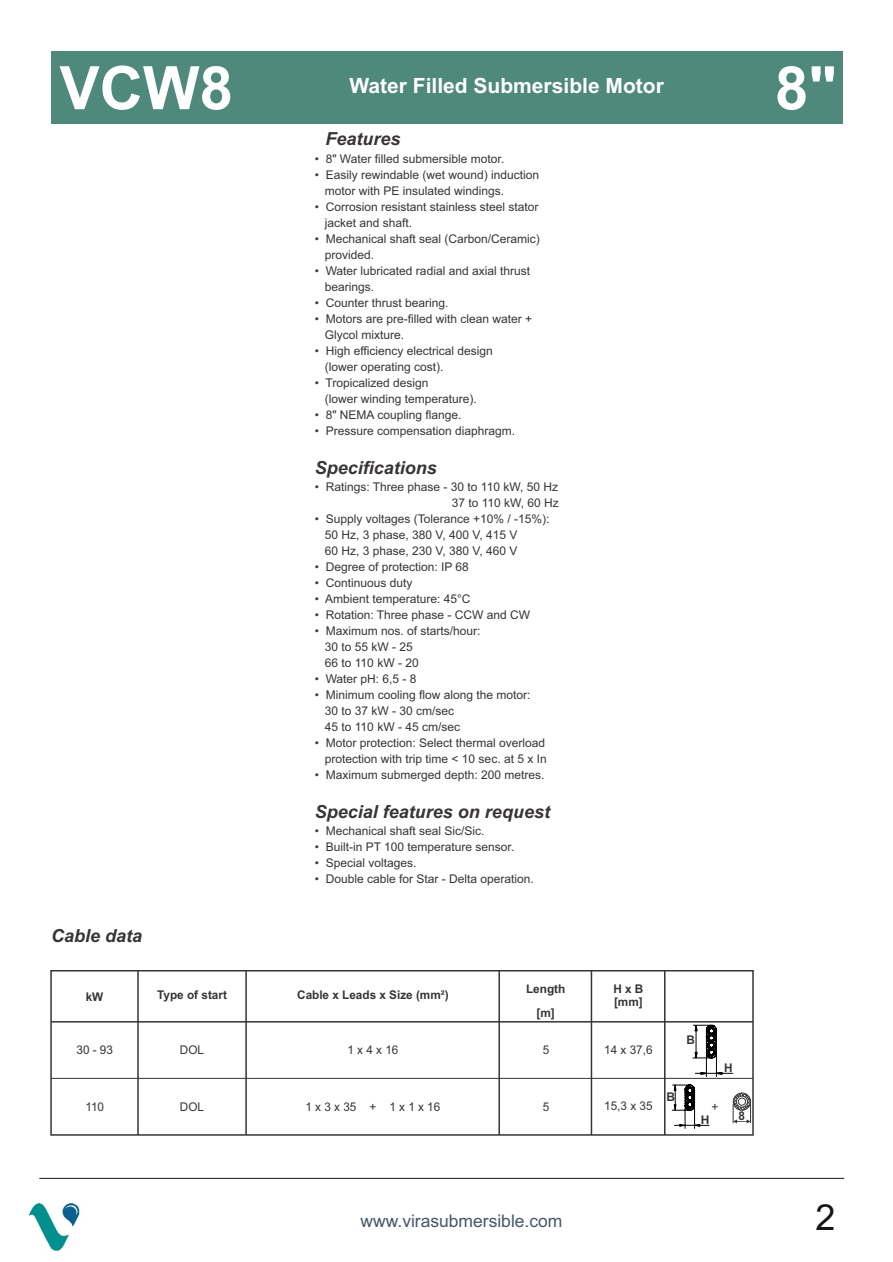
<style>
.page{position:relative;width:893px;height:1262px;background:#fff}
.page>*{position:absolute;margin:0;border:0;box-sizing:border-box;transform-origin:0 0}
.t1{font:700 60px "Arial";color:#fefefe}
.t2{font:36px "Arial";color:#151616}
.t3{font:700 21px "Arial";color:#fefefe}
.t4{font:italic 700 18px "Arial";color:#373435}
.t5{font:17.4px "Arial";color:#485667}
.t6{font:12px/16px "Arial";color:#373435}
.t7{font:700 12px/13.4px "Arial";color:#373435}
</style>
<div class="page">
<div style="left:51px;top:52px;width:791px;height:72px;background:#4e897c"></div>
<div style="left:50px;top:970px;width:703px;height:165px;border:2px solid #373435"></div>
<hr style="left:498px;top:970px;width:2px;height:165px;background:#373435">
<hr style="left:590px;top:970px;width:2px;height:165px;background:#373435">
<hr style="left:664px;top:970px;width:1px;height:165px;background:#373435">
<hr style="left:245px;top:970px;width:2px;height:165px;background:#373435">
<hr style="left:137px;top:970px;width:2px;height:165px;background:#373435">
<hr style="left:51px;top:1021px;width:702px;height:1px;background:#373435">
<hr style="left:51px;top:1078px;width:702px;height:1px;background:#373435">
<svg style="left:671px;top:1024px;width:80px;height:105px"></svg>
<img style="left:28px;top:1203px;width:52px;height:49px">
<hr style="left:39px;top:1177px;width:805px;height:1px;background:#151616">
<h1 class="t1" style="left:60px;top:65px;width:175px">VCW8</h1>
<h1 class="t1" style="left:775px;top:66px;width:63px">8"</h1>
<h3 class="t3" style="left:349px;top:78px;width:316px">Water Filled Submersible Motor</h3>
<h3 class="t4" style="left:51px;top:928px;width:93px">Cable data</h3>
<h3 class="t4" style="left:325px;top:132px;width:77px">Features</h3>
<p class="t6" style="left:315px;top:152px;width:191px">• 8" Water filled submersible motor.</p>
<p class="t6" style="left:325px;top:168px;width:216px;text-indent:-10px">• Easily rewindable (wet wound) induction motor with PE insulated windings.</p>
<p class="t6" style="left:325px;top:200px;width:215px;text-indent:-10px">• Corrosion resistant stainless steel stator jacket and shaft.</p>
<p class="t6" style="left:325px;top:232px;width:216px;text-indent:-10px">• Mechanical shaft seal (Carbon/Ceramic) provided.</p>
<p class="t6" style="left:325px;top:264px;width:207px;text-indent:-10px">• Water lubricated radial and axial thrust bearings.</p>
<p class="t6" style="left:315px;top:296px;width:135px">• Counter thrust bearing.</p>
<p class="t6" style="left:325px;top:312px;width:209px;text-indent:-10px">• Motors are pre-filled with clean water +<br>Glycol mixture.</p>
<p class="t6" style="left:325px;top:344px;width:169px;text-indent:-10px">• High efficiency electrical design (lower operating cost).</p>
<p class="t6" style="left:325px;top:376px;width:154px;text-indent:-10px">• Tropicalized design<br>(lower winding temperature).</p>
<p class="t6" style="left:315px;top:408px;width:148px">• 8" NEMA coupling flange.</p>
<p class="t6" style="left:315px;top:424px;width:202px">• Pressure compensation diaphragm.</p>
<h3 class="t4" style="left:315px;top:460px;width:124px">Specifications</h3>
<p class="t6" style="left:315px;top:480px;width:245px;text-align:right">• Ratings: Three phase - 30 to 110 kW, 50 Hz<br>37 to 110 kW, 60 Hz</p>
<p class="t6" style="left:325px;top:512px;width:226px;text-indent:-10px">• Supply voltages (Tolerance +10% / -15%):<br>50 Hz, 3 phase, 380 V, 400 V, 415 V<br>60 Hz, 3 phase, 230 V, 380 V, 460 V</p>
<p class="t6" style="left:315px;top:560px;width:156px">• Degree of protection: IP 68</p>
<p class="t6" style="left:315px;top:576px;width:99px">• Continuous duty</p>
<p class="t6" style="left:315px;top:592px;width:157px">• Ambient temperature: 45°C</p>
<p class="t6" style="left:315px;top:608px;width:217px">• Rotation: Three phase - CCW and CW</p>
<p class="t6" style="left:325px;top:624px;width:157px;text-indent:-10px">• Maximum nos. of starts/hour:<br>30 to 55 kW - 25<br>66 to 110 kW - 20</p>
<p class="t6" style="left:315px;top:672px;width:103px">• Water pH: 6,5 - 8</p>
<p class="t6" style="left:325px;top:688px;width:207px;text-indent:-10px">• Minimum cooling flow along the motor:<br>30 to 37 kW - 30 cm/sec<br>45 to 110 kW - 45 cm/sec</p>
<p class="t6" style="left:315px;top:736px;width:233px;text-align:right">• Motor protection: Select thermal overload protection with trip time &lt; 10 sec. at 5 x In</p>
<p class="t6" style="left:315px;top:768px;width:231px">• Maximum submerged depth: 200 metres.</p>
<h3 class="t4" style="left:315px;top:804px;width:237px">Special features on request</h3>
<p class="t6" style="left:315px;top:824px;width:171px">• Mechanical shaft seal Sic/Sic.</p>
<p class="t6" style="left:315px;top:840px;width:201px">• Built-in PT 100 temperature sensor.</p>
<p class="t6" style="left:315px;top:856px;width:103px">• Special voltages.</p>
<p class="t6" style="left:315px;top:872px;width:220px">• Double cable for Star - Delta operation.</p>
<p class="t7" style="left:86px;top:990px;width:19px">kW</p>
<p class="t7" style="left:297px;top:989px;width:153px">Cable x Leads x Size (mm²)</p>
<p class="t7" style="left:613px;top:982px;width:32px">H x B [mm]</p>
<p class="t7" style="left:526px;top:978px;width:41px;line-height:24.2px;text-align:center">Length [m]</p>
<p class="t7" style="left:157px;top:989px;width:71px">Type of start</p>
<p class="t6" style="left:76px;top:1043px;width:38px">30 - 93</p>
<p class="t6" style="left:180px;top:1043px;width:26px">DOL</p>
<p class="t6" style="left:347px;top:1043px;width:52px">1 x 4 x 16</p>
<p class="t6" style="left:542px;top:1043px;width:8px">5</p>
<p class="t6" style="left:604px;top:1043px;width:50px">14 x 37,6</p>
<p class="t6" style="left:85px;top:1099px;width:20px">110</p>
<p class="t6" style="left:180px;top:1099px;width:26px">DOL</p>
<p class="t6" style="left:305px;top:1099px;width:136px">1 x 3 x 35 + 1 x 1 x 16</p>
<p class="t6" style="left:542px;top:1099px;width:8px">5</p>
<p class="t6" style="left:604px;top:1099px;width:50px">15,3 x 35</p>
<p class="t7" style="left:666px;top:1090px;width:10px">B</p>
<p class="t7" style="left:686px;top:1034px;width:10px">B</p>
<p class="t7" style="left:724px;top:1061px;width:10px">H</p>
<p class="t6" style="left:711px;top:1099px;width:9px">+</p>
<p class="t7" style="left:701px;top:1114px;width:10px">H</p>
<p class="t7" style="left:738px;top:1110px;width:8px">8</p>
<h3 class="t5" style="left:360px;top:1214px;width:203px">www.virasubmersible.com</h3>
<h2 class="t2" style="left:815px;top:1204px;width:22px">2</h2>
</div>
